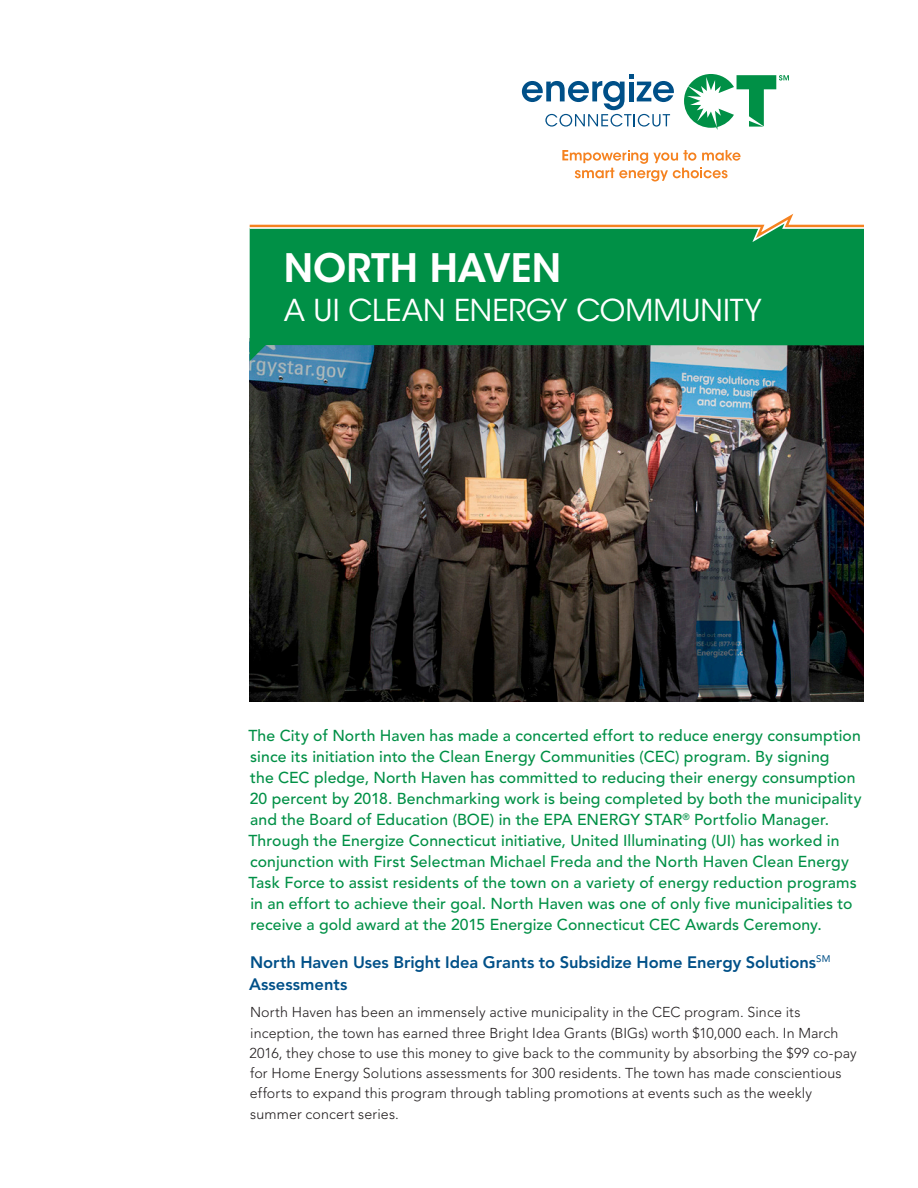
<style>
.page{position:relative;width:918px;height:1188px;background:#fff}
.page>*{position:absolute;margin:0;border:0;box-sizing:border-box;transform-origin:0 0}
.Program_Name{font:600 39px "ITC Avant Garde Std";letter-spacing:-.005em;color:#fff}
.Program_Name-2{font:30px "ITC Avant Garde Std";color:#fff}
.Subheads{font:800 16.5px/22.5px "Avenir LT Std";letter-spacing:-.005em;color:#005088}
.Text__Running{font:500 15.75px/21px "Avenir LT Std";letter-spacing:.01em;color:#009046}
.Text__Running_Larger{font:300 14.25px/20.2px "Avenir LT Std";letter-spacing:.01em;color:#231f20}
</style>
<div class="page">
<svg style="left:522px;top:75px;width:152px;height:52px"></svg>
<svg style="left:684px;top:74px;width:105px;height:56px"></svg>
<svg style="left:562px;top:150px;width:179px;height:32px"></svg>
<img style="left:250px;top:361px;width:614px;height:341px">
<svg style="left:250px;top:242px;width:614px;height:119px;background:#0a8849"></svg>
<svg style="left:250px;top:214px;width:614px;height:28px"></svg>
<p class="Program_Name" style="left:284px;top:243px;width:279px">NORTH HAVEN</p>
<p class="Program_Name-2" style="left:284px;top:292px;width:480px">A UI CLEAN ENERGY COMMUNITY</p>
<p class="Text__Running" style="left:248px;top:725px;width:615px">The City of North Haven has made a concerted effort to reduce energy consumption since its initiation into the Clean Energy Communities (CEC) program. By signing<br>the CEC pledge, North Haven has committed to reducing their energy consumption 20 percent by 2018. Benchmarking work is being completed by both the municipality and the Board of Education (BOE) in the EPA ENERGY STAR<sup>®</sup> Portfolio Manager.<br>Through the Energize Connecticut initiative, United Illuminating (UI) has worked in conjunction with First Selectman Michael Freda and the North Haven Clean Energy Task Force to assist residents of the town on a variety of energy reduction programs in an effort to achieve their goal. North Haven was one of only five municipalities to receive a gold award at the 2015 Energize Connecticut CEC Awards Ceremony.</p>
<p class="Subheads" style="left:249px;top:951px;width:583px">North Haven Uses Bright Idea Grants to Subsidize Home Energy Solutions<sup>SM<br></sup>Assessments</p>
<p class="Text__Running_Larger" style="left:250px;top:1002px;width:609px">North Haven has been an immensely active municipality in the CEC program. Since its inception, the town has earned three Bright Idea Grants (BIGs) worth $10,000 each. In March 2016, they chose to use this money to give back to the community by absorbing the $99 co-pay for Home Energy Solutions assessments for 300 residents. The town has made conscientious efforts to expand this program through tabling promotions at events such as the weekly summer concert series.</p>
</div>
